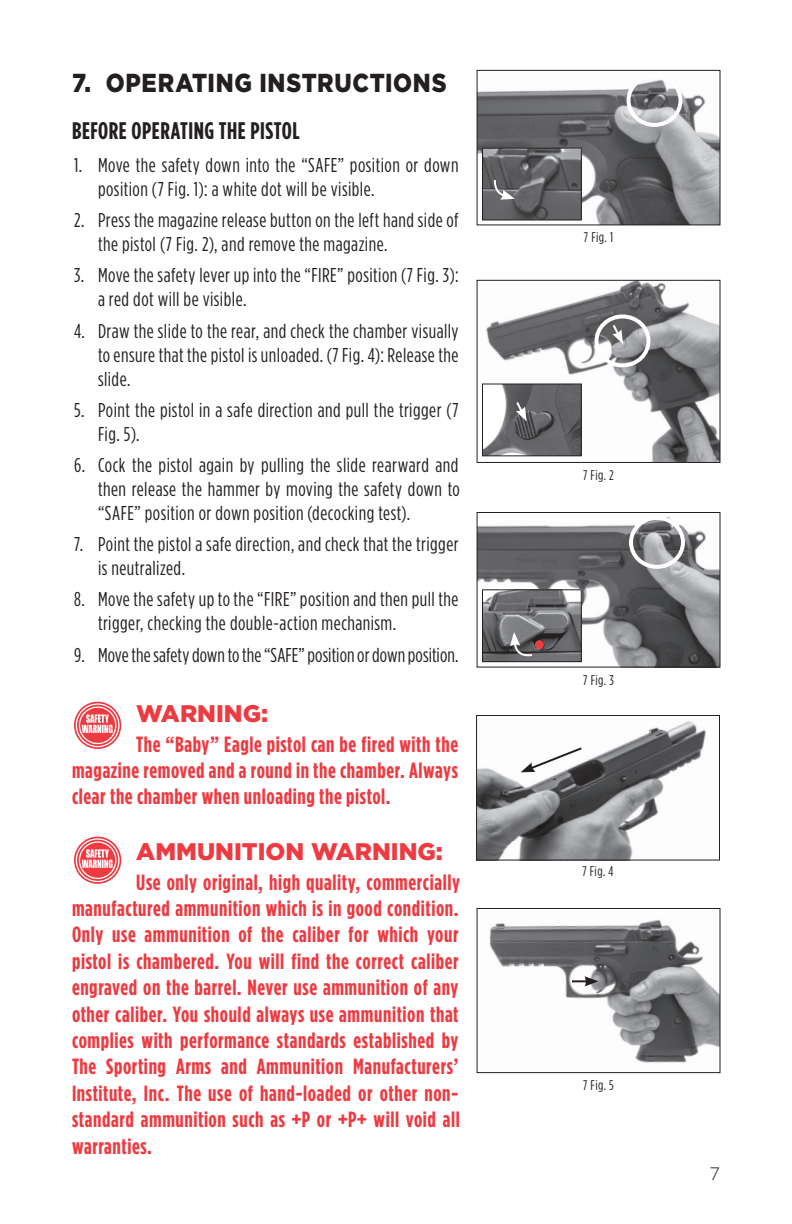
<style>
.page{position:relative;width:792px;height:1224px;background:#fff}
.page>*{position:absolute;margin:0;border:0;box-sizing:border-box;transform-origin:0 0}
.t1{font:900 26px "Gotham HTF";letter-spacing:.03em;color:#231f20;scale:.88 1}
.t2{font:900 24px "Gotham HTF";color:#ee3a41}
.t3{font:700 condensed 24px "Gotham HTF";letter-spacing:.02em;color:#231f20}
.t4{font:700 condensed 22px/26.4px "Gotham HTF";letter-spacing:.025em;color:#ee3a41;text-align:justify}
.t5{font:condensed 20px/24px "Gotham HTF";letter-spacing:.025em;color:#231f20}
.t6{font:condensed 20px "Gotham HTF";letter-spacing:.005em;color:#231f20}
.t7{font:300 18px "Gotham HTF";color:#231f20}
.t8{font:condensed 14px "Gotham HTF";letter-spacing:.03em;color:#231f20}
</style>
<div class="page">
<svg style="left:74px;top:702px;width:47px;height:47px"></svg>
<svg style="left:74px;top:837px;width:47px;height:47px"></svg>
<img style="left:489px;top:920px;width:229px;height:143px">
<div style="left:477px;top:908px;width:243px;height:165px;border:1px solid #231f20"></div>
<svg style="left:572px;top:976px;width:27px;height:10px"></svg>
<img style="left:479px;top:516px;width:239px;height:150px">
<div style="left:477px;top:512px;width:243px;height:156px;border:1px solid #231f20"></div>
<img style="left:484px;top:591px;width:96px;height:69px">
<div style="left:482px;top:589px;width:100px;height:73px;border:1px solid #231f20"></div>
<div style="left:535px;top:640px;width:9px;height:9px;background:#ee3a41;border-radius:50%"></div>
<div style="left:629px;top:516px;width:56px;height:53px;border:4px solid #fff;border-radius:50%"></div>
<svg style="left:510px;top:632px;width:24px;height:27px"></svg>
<img style="left:478px;top:721px;width:228px;height:138px">
<div style="left:476px;top:715px;width:244px;height:146px;border:1px solid #231f20"></div>
<svg style="left:521px;top:746px;width:63px;height:26px"></svg>
<img style="left:482px;top:282px;width:236px;height:179px">
<div style="left:477px;top:280px;width:243px;height:183px;border:1px solid #231f20"></div>
<img style="left:484px;top:386px;width:96px;height:68px">
<div style="left:482px;top:384px;width:100px;height:72px;border:1px solid #231f20"></div>
<div style="left:595px;top:314px;width:56px;height:53px;border:4px solid #fff;border-radius:50%"></div>
<svg style="left:611px;top:323px;width:12px;height:21px"></svg>
<svg style="left:515px;top:400px;width:12px;height:21px"></svg>
<img style="left:479px;top:79px;width:239px;height:144px">
<div style="left:477px;top:70px;width:243px;height:155px;border:1px solid #231f20"></div>
<img style="left:484px;top:150px;width:96px;height:68px">
<div style="left:482px;top:148px;width:100px;height:72px;border:1px solid #231f20"></div>
<div style="left:627px;top:74px;width:56px;height:53px;border:4px solid #fff;border-radius:50%"></div>
<svg style="left:493px;top:178px;width:22px;height:22px"></svg>
<h1 class="t1" style="left:72px;top:68px;width:427px">7. OPERATING INSTRUCTIONS</h1>
<p class="t3" style="left:72px;top:117px;width:229px">BEFORE OPERATING THE PISTOL</p>
<p class="t5" style="left:98px;top:153px;width:362px;text-indent:-24px">1. Move the safety down into the “SAFE” position or down position (7 Fig. 1): a white dot will be visible.</p>
<p class="t5" style="left:98px;top:208px;width:362px;text-indent:-24px">2. Press the magazine release button on the left hand side of the pistol (7 Fig. 2), and remove the magazine.</p>
<p class="t5" style="left:98px;top:263px;width:362px;text-indent:-24px">3. Move the safety lever up into the “FIRE” position (7 Fig. 3): a red dot will be visible.</p>
<p class="t5" style="left:98px;top:318px;width:362px;text-align:justify;text-indent:-24px">4. Draw the slide to the rear, and check the chamber visually to ensure that the pistol is unloaded. (7 Fig. 4): Release the slide.</p>
<p class="t5" style="left:98px;top:397px;width:362px;text-indent:-24px">5. Point the pistol in a safe direction and pull the trigger (7<br>Fig. 5).</p>
<p class="t5" style="left:98px;top:453px;width:363px;text-align:justify;text-indent:-24px">6. Cock the pistol again by pulling the slide rearward and then release the hammer by moving the safety down to “SAFE” position or down position (decocking test).</p>
<p class="t5" style="left:98px;top:532px;width:362px;text-indent:-24px">7. Point the pistol a safe direction, and check that the trigger is neutralized.</p>
<p class="t5" style="left:98px;top:587px;width:362px;text-indent:-24px">8. Move the safety up to the “FIRE” position and then pull the trigger, checking the double-action mechanism.</p>
<p class="t6" style="left:74px;top:644px;width:386px">9. Move the safety down to the “SAFE” position or down position.</p>
<p class="t2" style="left:136px;top:699px;width:134px">WARNING:</p>
<p class="t4" style="left:72px;top:730px;width:388px;text-indent:64px">The “Baby” Eagle pistol can be fired with the magazine removed and a round in the chamber. Always clear the chamber when unloading the pistol.</p>
<p class="t2" style="left:136px;top:837px;width:308px">AMMUNITION WARNING:</p>
<p class="t4" style="left:72px;top:868px;width:390px;text-indent:64px">Use only original, high quality, commercially manufactured ammunition which is in good condition.<br>Only use ammunition of the caliber for which your pistol is chambered. You will find the correct caliber engraved on the barrel. Never use ammunition of any other caliber. You should always use ammunition that complies with performance standards established by The Sporting Arms and Ammunition Manufacturers’ Institute, Inc. The use of hand-loaded or other non&shy;standard ammunition such as +P or +P+ will void all warranties.</p>
<p class="t8" style="left:584px;top:230px;width:31px">7 Fig. 1</p>
<p class="t8" style="left:583px;top:467px;width:32px">7 Fig. 2</p>
<p class="t8" style="left:583px;top:672px;width:32px">7 Fig. 3</p>
<p class="t8" style="left:582px;top:864px;width:33px">7 Fig. 4</p>
<p class="t8" style="left:583px;top:1078px;width:32px">7 Fig. 5</p>
<p class="t7" style="left:709px;top:1163px;width:12px">7</p>
</div>
